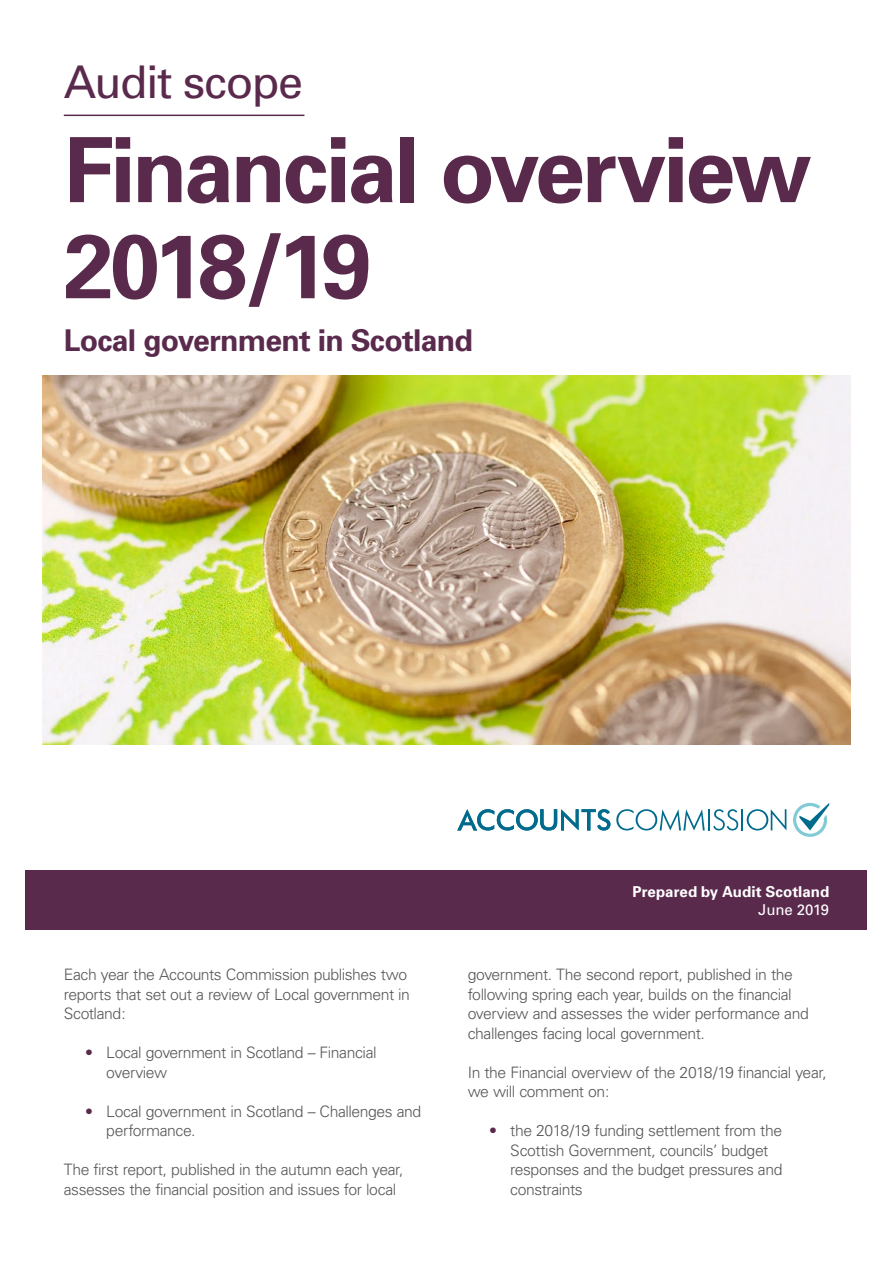
<style>
.page{position:relative;width:893px;height:1263px;background:#fff}
.page>*{position:absolute;margin:0;border:0;box-sizing:border-box;transform-origin:0 0}
.C01-Report_title_262{font:700 90px/96px "Univers";letter-spacing:-.035em;color:#5a2a4d}
.C03-Key_messages{font:45px "Univers";letter-spacing:-.03em;color:#5a2a4d}
.C03-Report_subhead_2{font:700 30px "Univers";letter-spacing:-.025em;color:#5a2a4d}
._09-Body_text{font:300 15.75px/19.5px "Univers";letter-spacing:-.03em;color:#575756}
.C06-Prepared_by{font:700 15px "Univers";color:#fff}
.C06-Prepared_by-2{font:15px "Univers";letter-spacing:-.01em;color:#fff}
.s1{color:#5a2a4d}
</style>
<div class="page">
<div style="left:26px;top:870px;width:841px;height:60px;background:#5a2a4d"></div>
<img style="left:43px;top:376px;width:807px;height:368px">
<svg style="left:793px;top:803px;width:36px;height:34px"></svg>
<svg style="left:457px;top:809px;width:153px;height:21px"></svg>
<svg style="left:616px;top:809px;width:89px;height:21px"></svg>
<hr style="left:708px;top:809px;width:2px;height:21px;background:#006b8d">
<hr style="left:741px;top:809px;width:2px;height:21px;background:#006b8d">
<svg style="left:713px;top:809px;width:25px;height:21px"></svg>
<svg style="left:747px;top:809px;width:39px;height:21px"></svg>
<hr style="left:64px;top:115px;width:240px;height:1px;background:#5a2a4d">
<h1 class="C03-Key_messages" style="left:64px;top:55px;width:241px">Audit scope</h1>
<p class="C01-Report_title_262" style="left:64px;top:122px;width:749px">Financial overview<br>2018/19</p>
<p class="C03-Report_subhead_2" style="left:64px;top:322px;width:410px">Local government in Scotland</p>
<p class="_09-Body_text" style="left:64px;top:965px;width:348px">Each year the Accounts Commission publishes two reports that set out a review of Local government in<br>Scotland:</p>
<p class="_09-Body_text" style="left:106px;top:1043px;width:272px;text-indent:-21px"><span class="s1">•</span> Local government in Scotland – Financial overview</p>
<p class="_09-Body_text" style="left:106px;top:1101px;width:317px;text-indent:-21px"><span class="s1">•</span> Local government in Scotland – Challenges and performance.</p>
<p class="_09-Body_text" style="left:64px;top:1160px;width:341px">The first report, published in the autumn each year, assesses the financial position and issues for local</p>
<p class="C06-Prepared_by" style="left:632px;top:883px;width:198px">Prepared by Audit Scotland</p>
<p class="C06-Prepared_by-2" style="left:758px;top:901px;width:72px">June 2019</p>
<p class="_09-Body_text" style="left:468px;top:965px;width:343px">government. The second report, published in the following spring each year, builds on the financial overview and assesses the wider performance and challenges facing local government.</p>
<p class="_09-Body_text" style="left:468px;top:1062px;width:360px">In the Financial overview of the 2018/19 financial year, we will comment on:</p>
<p class="_09-Body_text" style="left:510px;top:1121px;width:274px;text-indent:-21px"><span class="s1">•</span> the 2018/19 funding settlement from the Scottish Government, councils’ budget responses and the budget pressures and constraints</p>
</div>
